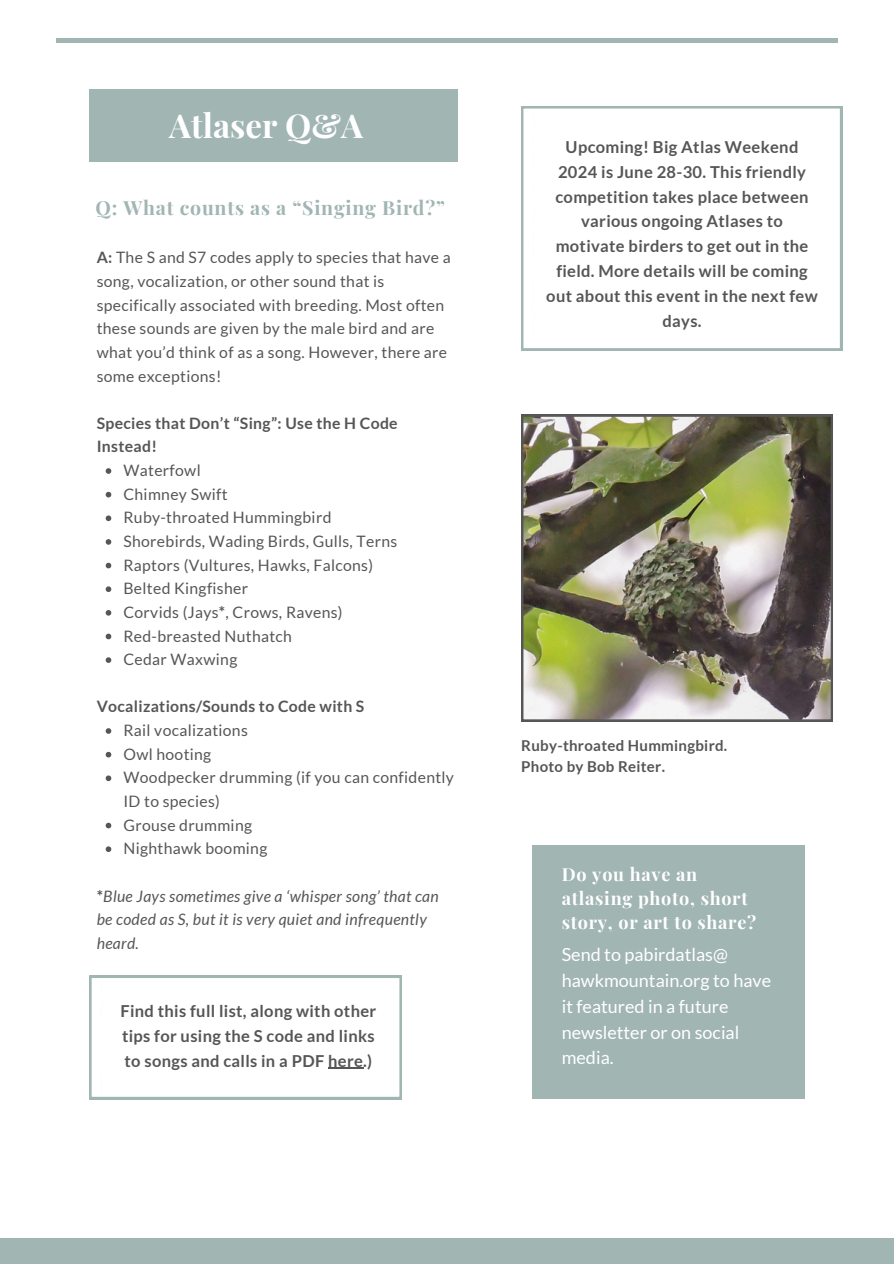
<style>
.page{position:relative;width:894px;height:1264px;background:#fff}
.page>*{position:absolute;margin:0;border:0;box-sizing:border-box;transform-origin:0 0}
.t1{font:700 33px "Playfair Display";color:#fff}
.t2{font:700 19.5px "Playfair Display";letter-spacing:.04em;color:#a1b5b3}
.t3{font:18px/25.8px "Lato";color:#fff}
.t4{font:700 18px/23.7px "Playfair Display";letter-spacing:.04em;color:#fff}
.t5{font:700 16.5px/24.8px "Lato";letter-spacing:.02em;color:#565656;text-align:justify}
.t6{font:15.75px/23.7px "Lato";letter-spacing:.02em;color:#565656}
.t7{font:italic 15.75px/23.7px "Lato";letter-spacing:.02em;color:#565656}
.t8{font:700 15.75px/23.7px "Lato";letter-spacing:.02em;color:#565656}
.t9{font:700 15px/21.3px "Lato";letter-spacing:.02em;color:#565656}
.s1{font-weight:700}
.s2{font-weight:700;font-style:normal}
</style>
<div class="page">
<div style="left:532px;top:845px;width:272px;height:254px;background:#a1b5b3"></div>
<div style="left:89px;top:89px;width:369px;height:73px;background:#a1b5b3"></div>
<div style="left:56px;top:38px;width:781px;height:5px;background:#a1b5b3"></div>
<svg style="left:89px;top:975px;width:312px;height:124px"></svg>
<hr style="left:328px;top:1067px;width:35px;height:1px;background:#565656">
<div style="left:0;top:1238px;width:893px;height:25px;background:#a1b5b3"></div>
<svg style="left:106px;top:468px;width:5px;height:6px"></svg>
<svg style="left:106px;top:492px;width:5px;height:5px"></svg>
<svg style="left:106px;top:515px;width:5px;height:6px"></svg>
<svg style="left:106px;top:539px;width:5px;height:5px"></svg>
<svg style="left:106px;top:562px;width:5px;height:6px"></svg>
<svg style="left:106px;top:586px;width:5px;height:6px"></svg>
<svg style="left:106px;top:610px;width:5px;height:5px"></svg>
<svg style="left:106px;top:633px;width:5px;height:6px"></svg>
<svg style="left:106px;top:657px;width:5px;height:6px"></svg>
<svg style="left:106px;top:728px;width:5px;height:5px"></svg>
<svg style="left:106px;top:751px;width:5px;height:6px"></svg>
<svg style="left:106px;top:775px;width:5px;height:6px"></svg>
<svg style="left:106px;top:822px;width:5px;height:6px"></svg>
<svg style="left:106px;top:846px;width:5px;height:6px"></svg>
<img style="left:521px;top:414px;width:311px;height:307px">
<svg style="left:521px;top:106px;width:320px;height:244px"></svg>
<h4 class="t1" style="left:169px;top:102px;width:195px">Atlaser Q&amp;A</h4>
<p class="t2" style="left:95px;top:194px;width:351px">Q: What counts as a “Singing Bird?”</p>
<p class="t6" style="left:97px;top:245px;width:355px"><span class="s1">A:</span> The S and S7 codes apply to species that have a song, vocalization, or other sound that is specifically associated with breeding. Most often these sounds are given by the male bird and are what you’d think of as a song. However, there are some exceptions!</p>
<p class="t8" style="left:97px;top:411px;width:302px">Species that Don’t “Sing”: Use the H Code<br>Instead!</p>
<p class="t6" style="left:123px;top:458px;width:79px">Waterfowl</p>
<p class="t6" style="left:123px;top:482px;width:106px">Chimney Swift</p>
<p class="t6" style="left:123px;top:505px;width:209px">Ruby-throated Hummingbird</p>
<p class="t6" style="left:123px;top:529px;width:275px">Shorebirds, Wading Birds, Gulls, Terns</p>
<p class="t6" style="left:123px;top:552px;width:251px">Raptors (Vultures, Hawks, Falcons)</p>
<p class="t6" style="left:123px;top:576px;width:126px">Belted Kingfisher</p>
<p class="t6" style="left:123px;top:600px;width:221px">Corvids (Jays<span class="s1">*</span>, Crows, Ravens)</p>
<h4 class="t6" style="left:123px;top:623px;width:170px">Red-breasted Nuthatch</h4>
<p class="t6" style="left:123px;top:647px;width:115px">Cedar Waxwing</p>
<p class="t8" style="left:97px;top:694px;width:269px">Vocalizations/Sounds to Code with S</p>
<p class="t6" style="left:123px;top:718px;width:126px">Rail vocalizations</p>
<p class="t6" style="left:123px;top:741px;width:89px">Owl hooting</p>
<p class="t6" style="left:123px;top:765px;width:332px">Woodpecker drumming (if you can confidently<br>ID to species)</p>
<p class="t6" style="left:123px;top:812px;width:130px">Grouse drumming</p>
<p class="t6" style="left:123px;top:836px;width:145px">Nighthawk booming</p>
<h4 class="t7" style="left:97px;top:883px;width:343px"><span class="s2">*</span>Blue Jays sometimes give a ‘whisper song’ that can be coded as S, but it is very quiet and infrequently heard.</h4>
<h2 class="t5" style="left:120px;top:998px;width:257px">Find this full list, along with other tips for using the S code and links to songs and calls in a PDF here.)</h2>
<h3 class="t5" style="left:546px;top:134px;width:273px;text-align:center">Upcoming! Big Atlas Weekend<br>2024 is June 28-30. This friendly competition takes place between various ongoing Atlases to motivate birders to get out in the field. More details will be coming out about this event in the next few days.</h3>
<h4 class="t9" style="left:521px;top:734px;width:207px">Ruby-throated Hummingbird.<br>Photo by Bob Reiter.</h4>
<p class="t4" style="left:561px;top:862px;width:196px">Do you have an atlasing photo, short story, or art to share?</p>
<h4 class="t3" style="left:561px;top:941px;width:211px">Send to pabirdatlas@ hawkmountain.org to have it featured in a future newsletter or on social media.</h4>
</div>
